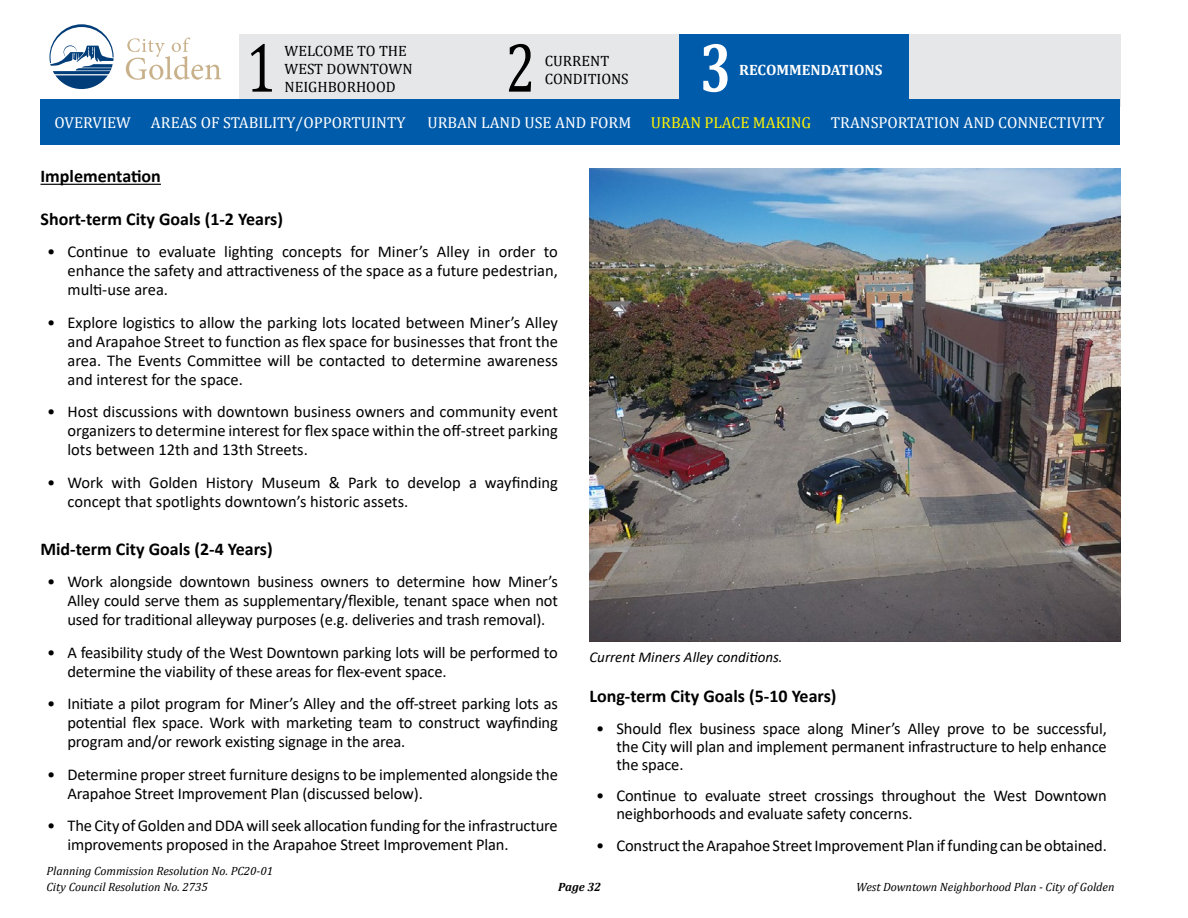
<style>
.page{position:relative;width:1188px;height:918px;background:#fff}
.page>*{position:absolute;margin:0;border:0;box-sizing:border-box;transform-origin:0 0}
.t1{font:70.8px "Cambria";color:#000;scale:.76 1}
.t2{font:700 70.8px "Cambria";color:#fff;scale:.76 1}
.t3{font:700 18px "Calibri";color:#000}
.t4{font:16.5px/19px "Calibri";letter-spacing:-.01em;color:#000;text-align:justify}
.t5{font:15.9px "Cambria";color:#fff}
.t6{font:15px/18px "Cambria";color:#000}
.t7{font:italic 15px "Calibri";color:#000}
.t8{font:700 15px "Cambria";color:#fff}
.t9{font:italic 12px/16.4px "Cambria";color:#000}
.t10{font:italic 700 12px "Cambria";letter-spacing:-.005em;color:#000}
.s1{color:#fff200}
</style>
<div class="page">
<hr style="left:40px;top:184px;width:121px;height:1px;background:#000">
<div style="left:239px;top:34px;width:881px;height:73px;background:#e6e7e8"></div>
<div style="left:680px;top:34px;width:229px;height:73px;background:#005baa"></div>
<svg style="left:50px;top:24px;width:64px;height:65px"></svg>
<svg style="left:126px;top:37px;width:95px;height:43px"></svg>
<div style="left:40px;top:99px;width:1080px;height:46px;background:#005baa"></div>
<img style="left:590px;top:169px;width:530px;height:472px">
<h1 class="t1" style="left:246px;top:26px;width:41px">1</h1>
<p class="t6" style="left:285px;top:41px;width:130px">WELCOME TO THE<br>WEST DOWNTOWN<br>NEIGHBORHOOD</p>
<h1 class="t1" style="left:506px;top:26px;width:41px">2</h1>
<h1 class="t2" style="left:700px;top:18px;width:44px">3</h1>
<p class="t6" style="left:545px;top:51px;width:85px">CURRENT<br>CONDITIONS</p>
<p class="t8" style="left:739px;top:59px;width:145px">RECOMMENDATIONS</p>
<p class="t5" style="left:54px;top:113px;width:78px">OVERVIEW</p>
<p class="t5" style="left:151px;top:113px;width:256px">AREAS OF STABILITY/OPPORTUINTY</p>
<p class="t5" style="left:427px;top:113px;width:679px">URBAN LAND USE AND FORM <span class="s1">URBAN PLACE MAKING</span> TRANSPORTATION AND CONNECTIVITY</p>
<p class="t3" style="left:40px;top:164px;width:122px">Implementation</p>
<p class="t3" style="left:40px;top:206px;width:244px">Short-term City Goals (1-2 Years)</p>
<p class="t4" style="left:67px;top:242px;width:492px;text-indent:-20px">• Continue to evaluate lighting concepts for Miner’s Alley in order to enhance the safety and attractiveness of the space as a future pedestrian, multi-use area.</p>
<p class="t4" style="left:67px;top:312px;width:492px;text-indent:-20px">• Explore logistics to allow the parking lots located between Miner’s Alley and Arapahoe Street to function as flex space for businesses that front the area. The Events Committee will be contacted to determine awareness and interest for the space.</p>
<p class="t4" style="left:67px;top:402px;width:492px;text-indent:-20px">• Host discussions with downtown business owners and community event organizers to determine interest for flex space within the off-street parking lots between 12th and 13th Streets.</p>
<p class="t4" style="left:67px;top:473px;width:492px;text-indent:-20px">• Work with Golden History Museum &amp; Park to develop a wayfinding concept that spotlights downtown’s historic assets.</p>
<p class="t3" style="left:40px;top:536px;width:234px">Mid-term City Goals (2-4 Years)</p>
<p class="t4" style="left:67px;top:572px;width:492px;text-indent:-20px">• Work alongside downtown business owners to determine how Miner’s Alley could serve them as supplementary/flexible, tenant space when not used for traditional alleyway purposes (e.g. deliveries and trash removal).</p>
<p class="t4" style="left:67px;top:642px;width:492px;text-indent:-20px">• A feasibility study of the West Downtown parking lots will be performed to determine the viability of these areas for flex-event space.</p>
<p class="t4" style="left:67px;top:694px;width:492px;text-indent:-20px">• Initiate a pilot program for Miner’s Alley and the off-street parking lots as potential flex space. Work with marketing team to construct wayfinding program and/or rework existing signage in the area.</p>
<p class="t4" style="left:67px;top:765px;width:492px;text-indent:-20px">• Determine proper street furniture designs to be implemented alongside the<br>Arapahoe Street Improvement Plan (discussed below).</p>
<p class="t4" style="left:67px;top:816px;width:492px;text-indent:-20px">• The City of Golden and DDA will seek allocation funding for the infrastructure improvements proposed in the Arapahoe Street Improvement Plan.</p>
<p class="t7" style="left:590px;top:646px;width:195px">Current Miners Alley conditions.</p>
<p class="t3" style="left:590px;top:683px;width:249px">Long-term City Goals (5-10 Years)</p>
<p class="t4" style="left:616px;top:719px;width:492px;line-height:18px;text-indent:-20px">• Should flex business space along Miner’s Alley prove to be successful, the City will plan and implement permanent infrastructure to help enhance the space.</p>
<p class="t4" style="left:616px;top:786px;width:492px;line-height:18px;text-indent:-20px">• Continue to evaluate street crossings throughout the West Downtown neighborhoods and evaluate safety concerns.</p>
<p class="t4" style="left:596px;top:835px;width:512px">• Construct the Arapahoe Street Improvement Plan if funding can be obtained.</p>
<p class="t9" style="left:46px;top:862px;width:228px">Planning Commission Resolution No. PC20-01<br>City Council Resolution No. 2735</p>
<p class="t10" style="left:558px;top:878px;width:44px">Page 32</p>
<p class="t9" style="left:856px;top:878px;width:260px">West Downtown Neighborhood Plan - City of Golden</p>
</div>
